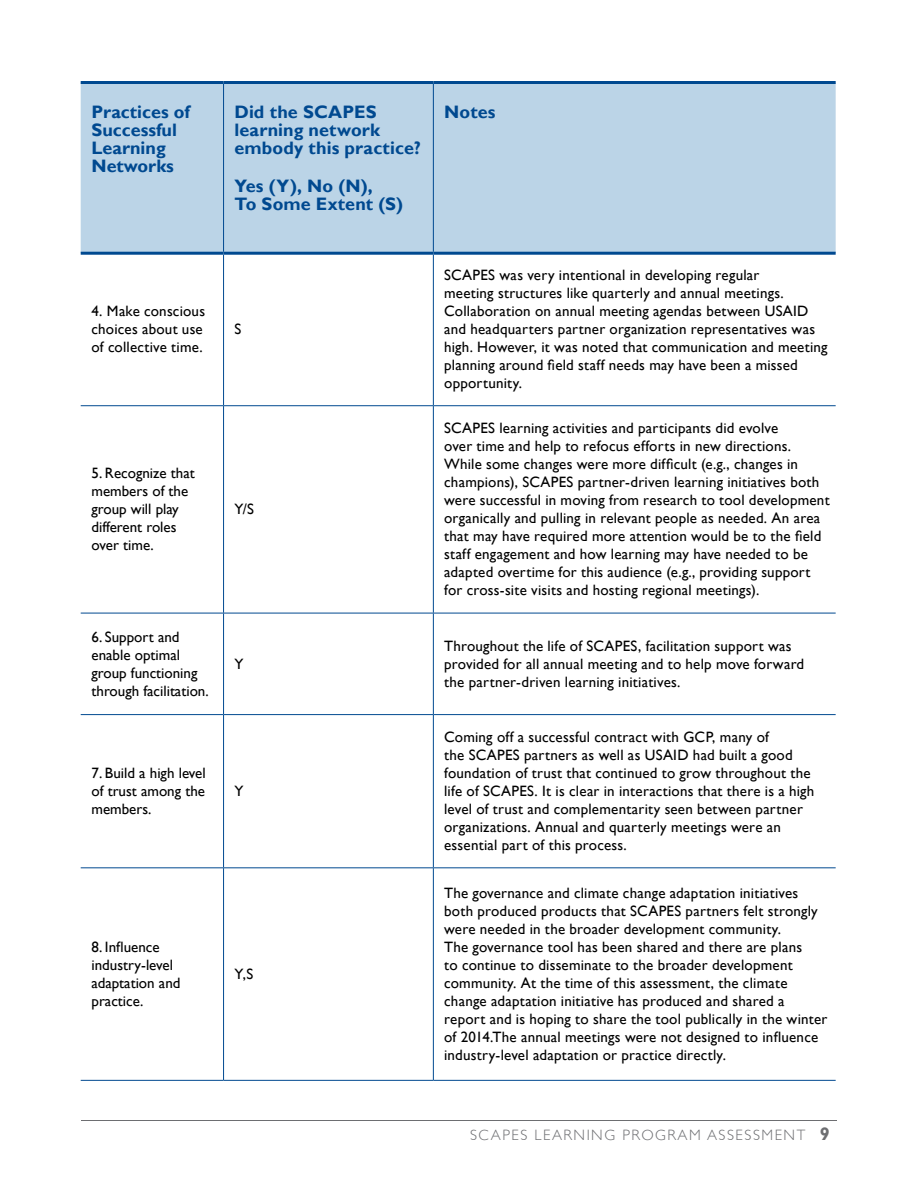
<style>
.page{position:relative;width:918px;height:1188px;background:#fff}
.page>*{position:absolute;margin:0;border:0;box-sizing:border-box;transform-origin:0 0}
.Body_TX{font:700 18px/18px "Gill Sans";letter-spacing:.01em;color:#004990}
.Table_text_1{font:700 18px/18px "Gill Sans";color:#004990}
.Body_TX-2{font:15px/18px "Gill Sans";letter-spacing:.015em;color:#000}
.Table_text_1-2{font:15px/18px "Gill Sans";color:#000}
.t1{font:300 15px "Gill Sans";letter-spacing:.1em;color:#6d6e71}
.s1{font-weight:700;font-size:18px}
</style>
<div class="page">
<hr style="left:81px;top:1120px;width:756px;height:1px;background:#6d6e71">
<div style="left:81px;top:84px;width:755px;height:168px;background:#bbd4e7"></div>
<svg style="left:81px;top:406px;width:755px;height:674px"></svg>
<svg style="left:224px;top:255px;width:209px;height:825px"></svg>
<hr style="left:223px;top:255px;width:1px;height:150px;background:#004990">
<hr style="left:433px;top:255px;width:1px;height:150px;background:#004990">
<hr style="left:223px;top:406px;width:1px;height:207px;background:#004990">
<hr style="left:433px;top:406px;width:1px;height:207px;background:#004990">
<hr style="left:223px;top:613px;width:1px;height:101px;background:#004990">
<hr style="left:433px;top:613px;width:1px;height:101px;background:#004990">
<hr style="left:223px;top:715px;width:1px;height:152px;background:#004990">
<hr style="left:433px;top:715px;width:1px;height:152px;background:#004990">
<hr style="left:223px;top:868px;width:1px;height:212px;background:#004990">
<hr style="left:433px;top:868px;width:1px;height:212px;background:#004990">
<hr style="left:81px;top:405px;width:143px;height:1px;background:#004990">
<hr style="left:224px;top:405px;width:209px;height:1px;background:#004990">
<hr style="left:433px;top:405px;width:403px;height:1px;background:#004990">
<hr style="left:81px;top:613px;width:143px;height:1px;background:#004990">
<hr style="left:224px;top:613px;width:209px;height:1px;background:#004990">
<hr style="left:433px;top:613px;width:403px;height:1px;background:#004990">
<hr style="left:81px;top:714px;width:143px;height:1px;background:#004990">
<hr style="left:224px;top:714px;width:209px;height:1px;background:#004990">
<hr style="left:433px;top:714px;width:403px;height:1px;background:#004990">
<hr style="left:81px;top:867px;width:143px;height:1px;background:#004990">
<hr style="left:224px;top:867px;width:209px;height:1px;background:#004990">
<hr style="left:433px;top:867px;width:403px;height:1px;background:#004990">
<hr style="left:81px;top:1080px;width:143px;height:1px;background:#004990">
<hr style="left:224px;top:1080px;width:209px;height:1px;background:#004990">
<hr style="left:433px;top:1080px;width:403px;height:1px;background:#004990">
<hr style="left:81px;top:81px;width:143px;height:3px;background:#004990">
<hr style="left:224px;top:81px;width:209px;height:3px;background:#004990">
<hr style="left:433px;top:81px;width:403px;height:3px;background:#004990">
<hr style="left:223px;top:84px;width:1px;height:168px;background:#004990">
<hr style="left:433px;top:84px;width:1px;height:168px;background:#004990">
<hr style="left:81px;top:252px;width:143px;height:3px;background:#004990">
<hr style="left:224px;top:252px;width:209px;height:3px;background:#004990">
<hr style="left:433px;top:252px;width:403px;height:3px;background:#004990">
<p class="Table_text_1" style="left:92px;top:104px;width:100px">Practices of<br>Successful<br>Learning<br>Networks</p>
<p class="Body_TX" style="left:234px;top:104px;width:188px">Did the SCAPES learning network embody this practice?</p>
<p class="Body_TX" style="left:234px;top:177px;width:170px">Yes (Y), No (N),<br>To Some Extent (S)</p>
<p class="Body_TX-2" style="left:92px;top:302px;width:115px">4. Make conscious choices about use of collective time.</p>
<p class="Body_TX-2" style="left:234px;top:320px;width:8px">S</p>
<p class="Table_text_1-2" style="left:92px;top:464px;width:105px">5. Recognize that members of the group will play</p>
<p class="Table_text_1-2" style="left:92px;top:518px;width:87px">different roles over time.</p>
<p class="Body_TX-2" style="left:234px;top:500px;width:21px">Y/S</p>
<p class="Table_text_1-2" style="left:92px;top:628px;width:119px">6. Support and enable optimal group functioning through facilitation.</p>
<p class="Body_TX-2" style="left:234px;top:655px;width:11px">Y</p>
<p class="Table_text_1-2" style="left:92px;top:764px;width:116px;text-align:justify">7. Build a high level of trust among the members.</p>
<p class="Body_TX-2" style="left:234px;top:782px;width:11px">Y</p>
<p class="Table_text_1-2" style="left:92px;top:938px;width:90px">8. Influence industry-level adaptation and practice.</p>
<p class="Body_TX-2" style="left:234px;top:965px;width:21px">Y,S</p>
<p class="Body_TX" style="left:444px;top:104px;width:53px">Notes</p>
<p class="Body_TX-2" style="left:444px;top:266px;width:385px">SCAPES was very intentional in developing regular<br>meeting structures like quarterly and annual meetings.<br>Collaboration on annual meeting agendas between USAID and headquarters partner organization representatives was high. However, it was noted that communication and meeting planning around field staff needs may have been a missed opportunity.</p>
<p class="Body_TX-2" style="left:444px;top:419px;width:387px">SCAPES learning activities and participants did evolve<br>over time and help to refocus efforts in new directions.<br>While some changes were more difficult (e.g., changes in champions), SCAPES partner-driven learning initiatives both were successful in moving from research to tool development organically and pulling in relevant people as needed. An area that may have required more attention would be to the field staff engagement and how learning may have needed to be adapted overtime for this audience (e.g., providing support for cross-site visits and hosting regional meetings).</p>
<p class="Body_TX-2" style="left:444px;top:637px;width:362px">Throughout the life of SCAPES, facilitation support was provided for all annual meeting and to help move forward the partner-driven learning initiatives.</p>
<p class="Body_TX-2" style="left:444px;top:728px;width:372px">Coming off a successful contract with GCP, many of<br>the SCAPES partners as well as USAID had built a good foundation of trust that continued to grow throughout the life of SCAPES. It is clear in interactions that there is a high level of trust and complementarity seen between partner organizations. Annual and quarterly meetings were an essential part of this process.</p>
<p class="Body_TX-2" style="left:444px;top:884px;width:385px">The governance and climate change adaptation initiatives both produced products that SCAPES partners felt strongly were needed in the broader development community.<br>The governance tool has been shared and there are plans<br>to continue to disseminate to the broader development community. At the time of this assessment, the climate change adaptation initiative has produced and shared a report and is hoping to share the tool publically in the winter of 2014.The annual meetings were not designed to influence industry-level adaptation or practice directly.</p>
<p class="t1" style="left:470px;top:1123px;width:361px">SCAPES LEARNING PROGRAM ASSESSMENT <span class="s1">9</span></p>
</div>
